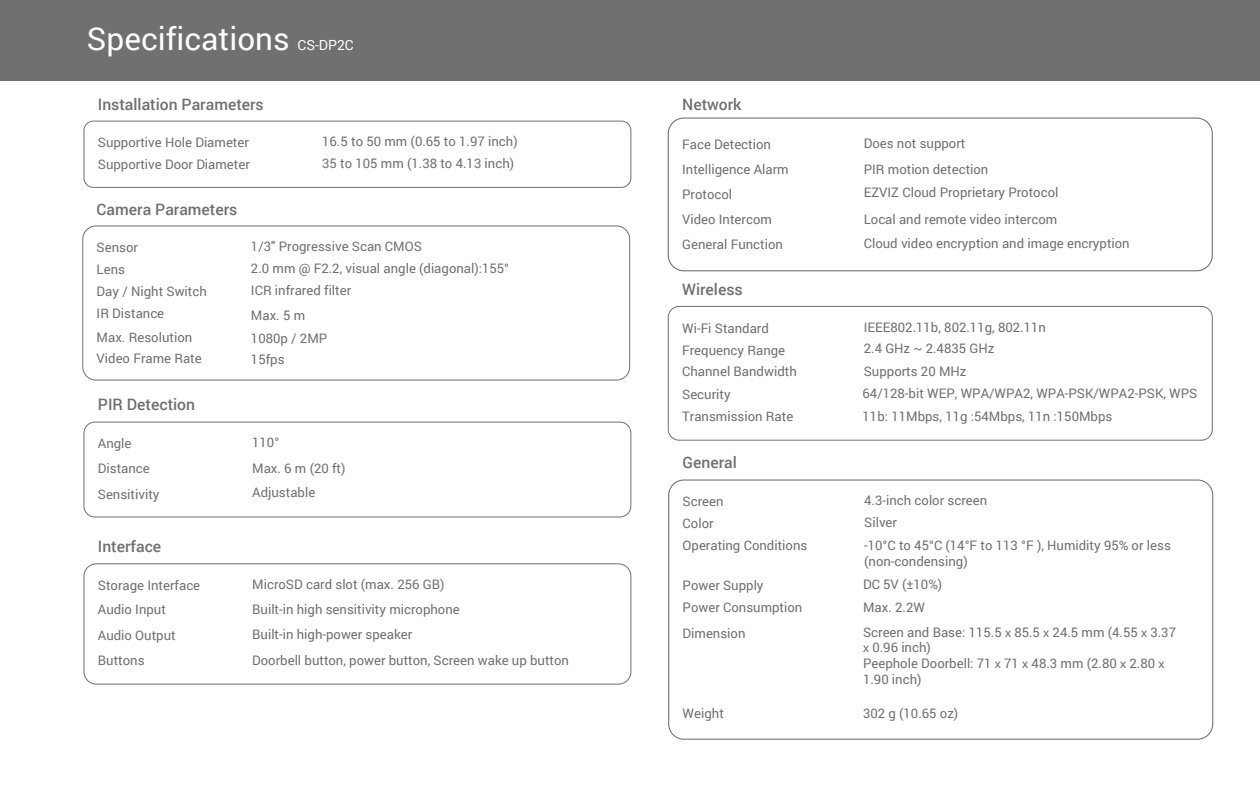
<style>
.page{position:relative;width:1260px;height:788px;background:#fff}
.page>*{position:absolute;margin:0;border:0;box-sizing:border-box;transform-origin:0 0}
.t1{font:31.5px "Roboto";color:#fcfdfd}
.t2{font:500 15.75px "Roboto";color:#717071}
.t3{font:14px "Roboto";color:#fcfdfd}
.t4{font:13.12px/15.8px "Roboto";color:#717071}
.s1{font-family:"Myriad Pro"}
</style>
<div class="page">
<div style="left:0;top:0;width:1260px;height:80px;background:#717071"></div>
<div style="left:84px;top:421px;width:547px;height:96px;border:1px solid #717071;border-radius:11px"></div>
<div style="left:84px;top:563px;width:547px;height:121px;border:1px solid #717071;border-radius:12px"></div>
<div style="left:84px;top:121px;width:547px;height:67px;border:1px solid #717071;border-radius:9px"></div>
<div style="left:82px;top:225px;width:548px;height:155px;border:1px solid #717071;border-radius:13px"></div>
<div style="left:668px;top:306px;width:545px;height:134px;border:1px solid #717071;border-radius:11px"></div>
<div style="left:668px;top:479px;width:545px;height:260px;border:1px solid #717071;border-radius:15px"></div>
<div style="left:668px;top:117px;width:545px;height:154px;border:1px solid #717071;border-radius:16px"></div>
<h1 class="t1" style="left:87px;top:16px;width:204px">Specifications</h1>
<p class="t3" style="left:297px;top:35px;width:58px">CS-DP2C</p>
<p class="t2" style="left:98px;top:93px;width:167px">Installation Parameters</p>
<p class="t4" style="left:98px;top:134px;width:153px">Supportive Hole Diameter</p>
<p class="t4" style="left:322px;top:133px;width:197px">16.5 to 50 mm (0.65 to 1.97 inch)</p>
<p class="t4" style="left:98px;top:156px;width:154px">Supportive Door Diameter</p>
<p class="t4" style="left:322px;top:155px;width:194px">35 to 105 mm (1.38 to 4.13 inch)</p>
<p class="t2" style="left:97px;top:198px;width:142px">Camera Parameters</p>
<p class="t4" style="left:97px;top:239px;width:43px">Sensor</p>
<p class="t4" style="left:251px;top:238px;width:172px">1/3" Progressive Scan CMOS</p>
<p class="t4" style="left:97px;top:261px;width:30px">Lens</p>
<p class="t4" style="left:251px;top:260px;width:260px">2.0 mm @ F2.2, visual angle (diagonal):155°</p>
<p class="t4" style="left:97px;top:283px;width:112px">Day / Night Switch</p>
<p class="t4" style="left:251px;top:282px;width:102px">ICR infrared filter</p>
<p class="t4" style="left:97px;top:305px;width:69px">IR Distance</p>
<p class="t4" style="left:251px;top:306px;width:56px">Max. 5 m</p>
<p class="t4" style="left:97px;top:329px;width:97px">Max. Resolution</p>
<p class="t4" style="left:251px;top:330px;width:78px">1080p / 2MP</p>
<p class="t4" style="left:97px;top:349px;width:107px">Video Frame Rate</p>
<p class="t4" style="left:251px;top:350px;width:35px">15fps</p>
<p class="t2" style="left:98px;top:393px;width:99px">PIR Detection</p>
<p class="t4" style="left:98px;top:435px;width:35px">Angle</p>
<p class="t4" style="left:252px;top:434px;width:29px">110°</p>
<p class="t4" style="left:98px;top:459px;width:53px">Distance</p>
<p class="t4" style="left:252px;top:459px;width:95px">Max. 6 m (20 ft)</p>
<p class="t4" style="left:98px;top:485px;width:63px">Sensitivity</p>
<p class="t4" style="left:252px;top:484px;width:65px">Adjustable</p>
<p class="t2" style="left:98px;top:535px;width:65px">Interface</p>
<p class="t4" style="left:98px;top:577px;width:104px">Storage Interface</p>
<p class="t4" style="left:252px;top:576px;width:194px">MicroSD card slot (max. 256 GB)</p>
<p class="t4" style="left:98px;top:601px;width:70px">Audio Input</p>
<p class="t4" style="left:252px;top:601px;width:209px">Built-in high sensitivity microphone</p>
<p class="t4" style="left:98px;top:627px;width:79px">Audio Output</p>
<p class="t4" style="left:252px;top:626px;width:162px">Built-in high-power speaker</p>
<p class="t4" style="left:98px;top:651px;width:48px">Buttons</p>
<p class="t4" style="left:252px;top:651px;width:318px">Doorbell button, power button, Screen wake up button</p>
<p class="t2" style="left:682px;top:93px;width:61px">Network</p>
<p class="t4" style="left:682px;top:136px;width:90px">Face Detection</p>
<p class="t4" style="left:864px;top:135px;width:103px">Does not support</p>
<p class="t4" style="left:682px;top:160px;width:108px">Intelligence Alarm</p>
<p class="t4" style="left:864px;top:160px;width:126px">PIR motion detection</p>
<p class="t4" style="left:682px;top:185px;width:52px">Protocol</p>
<p class="t4" style="left:864px;top:184px;width:196px">EZVIZ Cloud Proprietary Protocol</p>
<p class="t4" style="left:682px;top:211px;width:91px">Video Intercom</p>
<p class="t4" style="left:864px;top:211px;width:195px">Local and remote video intercom</p>
<p class="t4" style="left:682px;top:236px;width:102px">General Function</p>
<p class="t4" style="left:864px;top:235px;width:267px">Cloud video encryption and image encryption</p>
<p class="t2" style="left:682px;top:278px;width:62px">Wireless</p>
<p class="t4" style="left:682px;top:319px;width:88px">Wi-Fi Standard</p>
<p class="t4" style="left:864px;top:318px;width:184px">IEEE802.11b, 802.11g, 802.11n</p>
<p class="t4" style="left:682px;top:341px;width:105px">Frequency Range</p>
<p class="t4" style="left:864px;top:340px;width:132px">2.4 GHz ~ 2.4835 GHz</p>
<p class="t4" style="left:682px;top:363px;width:116px">Channel Bandwidth</p>
<p class="t4" style="left:864px;top:363px;width:104px">Supports 20 MHz</p>
<p class="t4" style="left:682px;top:386px;width:50px">Security</p>
<p class="t4" style="left:863px;top:384px;width:336px">64/128-bit WEP, WPA/WPA2, WPA-PSK/WPA2-PSK, WPS</p>
<p class="t4" style="left:682px;top:407px;width:113px">Transmission Rate</p>
<p class="t4" style="left:863px;top:407px;width:251px">11b: 11Mbps, 11g :54Mbps, 11n :150Mbps</p>
<p class="t2" style="left:683px;top:451px;width:56px">General</p>
<p class="t4" style="left:683px;top:493px;width:42px">Screen</p>
<p class="t4" style="left:864px;top:492px;width:124px">4.3-inch color screen</p>
<p class="t4" style="left:683px;top:515px;width:33px">Color</p>
<p class="t4" style="left:864px;top:514px;width:34px">Silver</p>
<p class="t4" style="left:683px;top:537px;width:126px">Operating Conditions</p>
<p class="t4" style="left:864px;top:537px;width:308px">-10°C to 45°C (14°F to 113 °F ), Humidity 95% or less (non-condensing)</p>
<p class="t4" style="left:683px;top:577px;width:82px">Power Supply</p>
<p class="t4" style="left:863px;top:575px;width:81px">DC 5V (±10%)</p>
<p class="t4" style="left:683px;top:599px;width:121px">Power Consumption</p>
<p class="t4" style="left:863px;top:599px;width:64px">Max. 2.2W</p>
<p class="t4" style="left:683px;top:624px;width:64px">Dimension</p>
<p class="t4" style="left:863px;top:623px;width:315px">Screen and Base: 115.5 <span class="s1">x</span> 85.5 <span class="s1">x</span> 24.5 mm (4.55 <span class="s1">x</span> 3.37 <span class="s1">x</span> 0.96 inch)<br>Peephole Doorbell: 71 <span class="s1">x</span> 71 <span class="s1">x</span> 48.3 mm (2.80 <span class="s1">x</span> 2.80 <span class="s1">x<br></span>1.90 inch)</p>
<p class="t4" style="left:683px;top:705px;width:43px">Weight</p>
<p class="t4" style="left:863px;top:705px;width:97px">302 g (10.65 oz)</p>
</div>
